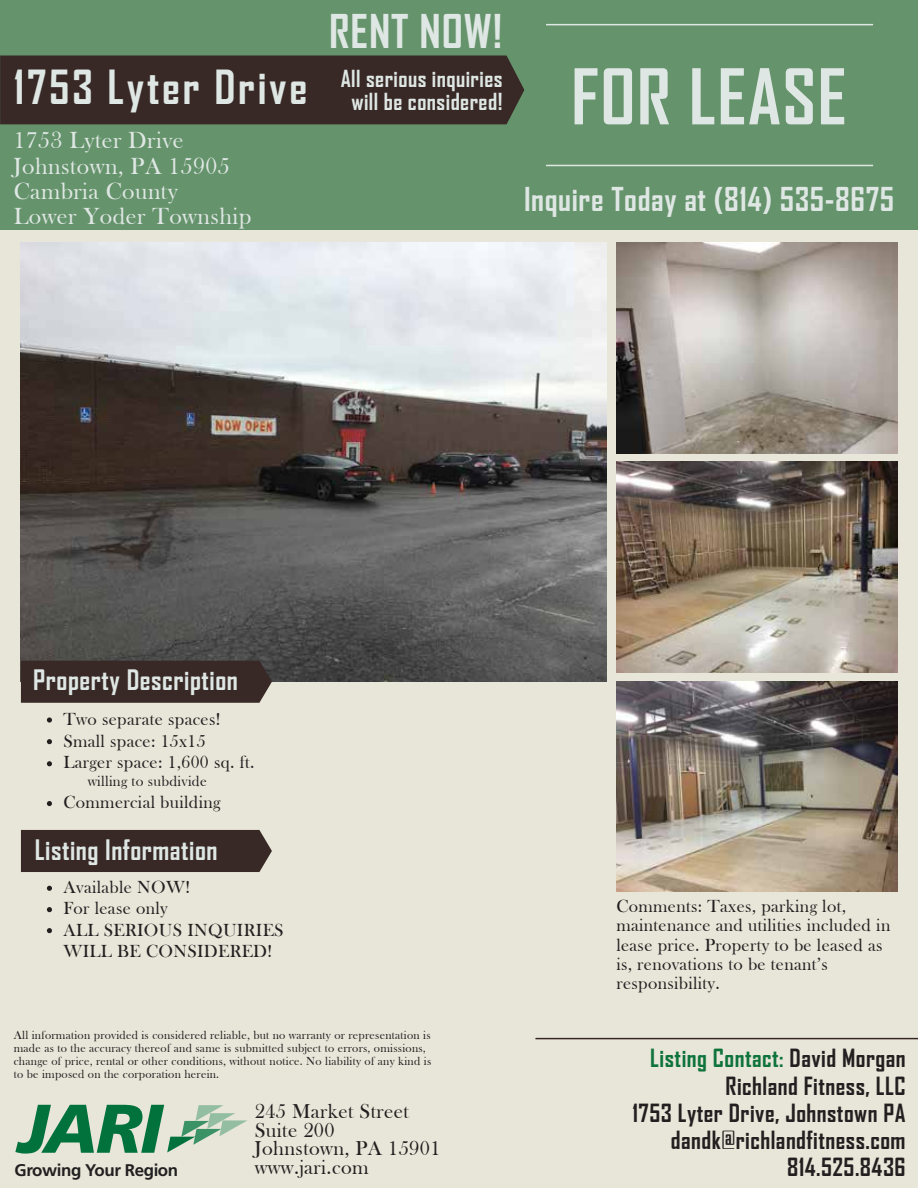
<style>
.page{position:relative;width:918px;height:1188px;background:#fff}
.page>*{position:absolute;margin:0;border:0;box-sizing:border-box;transform-origin:0 0}
.t1{font:700 73.5px "Agency FB";letter-spacing:.02em;color:#dfe7e4}
.t2{font:700 45px "Agency FB";letter-spacing:.06em;color:#dfe7e4}
.t3{font:700 44.55px "Agency FB";letter-spacing:.02em;color:#dfe7e4}
.t4{font:700 31.5px "Agency FB";letter-spacing:.02em;color:#dfe7e4}
.t5{font:700 27px "Agency FB";letter-spacing:.02em;color:#dfe7e4}
.t6{font:700 24px/27px "Agency FB";letter-spacing:.02em;color:#231f20;text-align:right}
.t7{font:24px/25px "Bask Old Face";letter-spacing:.02em;color:#dfe7e4}
.t8{font:700 22.5px/23.1px "Agency FB";letter-spacing:.02em;color:#dfe7e4;text-align:center}
.t9{font:20.7px/18.6px "Bask Old Face";letter-spacing:.02em;color:#231f20}
.t10{font:18px/21.6px "Bask Old Face";letter-spacing:.02em;color:#231f20}
.t11{font:700 16.95px "Frutiger LT Std";letter-spacing:-.025em;color:#221f20}
.t12{font:15px "Bask Old Face";letter-spacing:.02em;color:#231f20}
.t13{font:12px/13.2px "Bask Old Face";letter-spacing:.02em;color:#231f20}
.s1{color:#0f733c}
</style>
<div class="page">
<div style="left:0;top:8px;width:918px;height:1180px;background:#e8e6d9"></div>
<div style="left:0;top:0;width:918px;height:230px;background:#65936b"></div>
<div style="left:0;top:55px;width:524px;height:69px;background:#382926"></div>
<hr style="left:546px;top:24px;width:327px;height:1px;background:#dfe7e4">
<hr style="left:546px;top:165px;width:327px;height:1px;background:#dfe7e4">
<hr style="left:536px;top:1038px;width:382px;height:1px;background:#382825">
<svg style="left:15px;top:1105px;width:232px;height:49px"></svg>
<img style="left:616px;top:681px;width:281px;height:211px">
<img style="left:616px;top:462px;width:281px;height:210px">
<img style="left:616px;top:242px;width:281px;height:211px">
<img style="left:21px;top:242px;width:585px;height:439px">
<div style="left:21px;top:661px;width:251px;height:42px;background:#382926"></div>
<div style="left:21px;top:830px;width:251px;height:42px;background:#382926"></div>
<svg style="left:47px;top:886px;width:5px;height:5px"></svg>
<svg style="left:47px;top:907px;width:5px;height:5px"></svg>
<svg style="left:47px;top:928px;width:5px;height:5px"></svg>
<svg style="left:47px;top:717px;width:5px;height:6px"></svg>
<svg style="left:47px;top:761px;width:5px;height:5px"></svg>
<svg style="left:47px;top:739px;width:5px;height:5px"></svg>
<svg style="left:47px;top:801px;width:5px;height:5px"></svg>
<h2 class="t2" style="left:14px;top:60px;width:295px">1753 Lyter Drive</h2>
<h3 class="t7" style="left:14px;top:129px;width:239px">1753 Lyter Drive<br>Johnstown, PA 15905<br>Cambria County<br>Lower Yoder Township</h3>
<h3 class="t3" style="left:329px;top:3px;width:175px">RENT NOW!</h3>
<p class="t8" style="left:341px;top:66px;width:163px">All serious inquiries will be considered!</p>
<h1 class="t1" style="left:571px;top:51px;width:277px">FOR LEASE</h1>
<h3 class="t4" style="left:524px;top:180px;width:372px">Inquire Today at (814) 535-8675</h3>
<h3 class="t5" style="left:33px;top:663px;width:206px">Property Description</h3>
<p class="t10" style="left:63px;top:709px;width:193px">Two separate spaces!<br>Small space: 15x15<br>Larger space: 1,600 sq. ft.</p>
<p class="t12" style="left:88px;top:773px;width:121px">willing to subdivide</p>
<p class="t10" style="left:63px;top:792px;width:159px">Commercial building</p>
<h3 class="t5" style="left:35px;top:833px;width:184px">Listing Information</h3>
<p class="t10" style="left:63px;top:876px;width:222px">Available NOW!<br>For lease only<br>ALL SERIOUS INQUIRIES<br>WILL BE CONSIDERED!</p>
<p class="t13" style="left:14px;top:1028px;width:419px">All information provided is considered reliable, but no warranty or representation is made as to the accuracy thereof and same is submitted subject to errors, omissions, change of price, rental or other conditions, without notice. No liability of any kind is to be imposed on the corporation herein.</p>
<p class="t11" style="left:15px;top:1160px;width:165px">Growing Your Region</p>
<p class="t9" style="left:255px;top:1102px;width:187px">245 Market Street<br>Suite 200<br>Johnstown, PA 15901 www.jari.com</p>
<p class="t10" style="left:616px;top:897px;width:276px;line-height:19.2px">Comments: Taxes, parking lot, maintenance and utilities included in lease price. Property to be leased as is, renovations to be tenant’s responsibility.</p>
<h3 class="t6" style="left:632px;top:1044px;width:275px"><span class="s1">Listing Contact:</span> David Morgan<br>Richland Fitness, LLC<br>1753 Lyter Drive, Johnstown PA dandk@richlandfitness.com<br>814.525.8436</h3>
</div>
